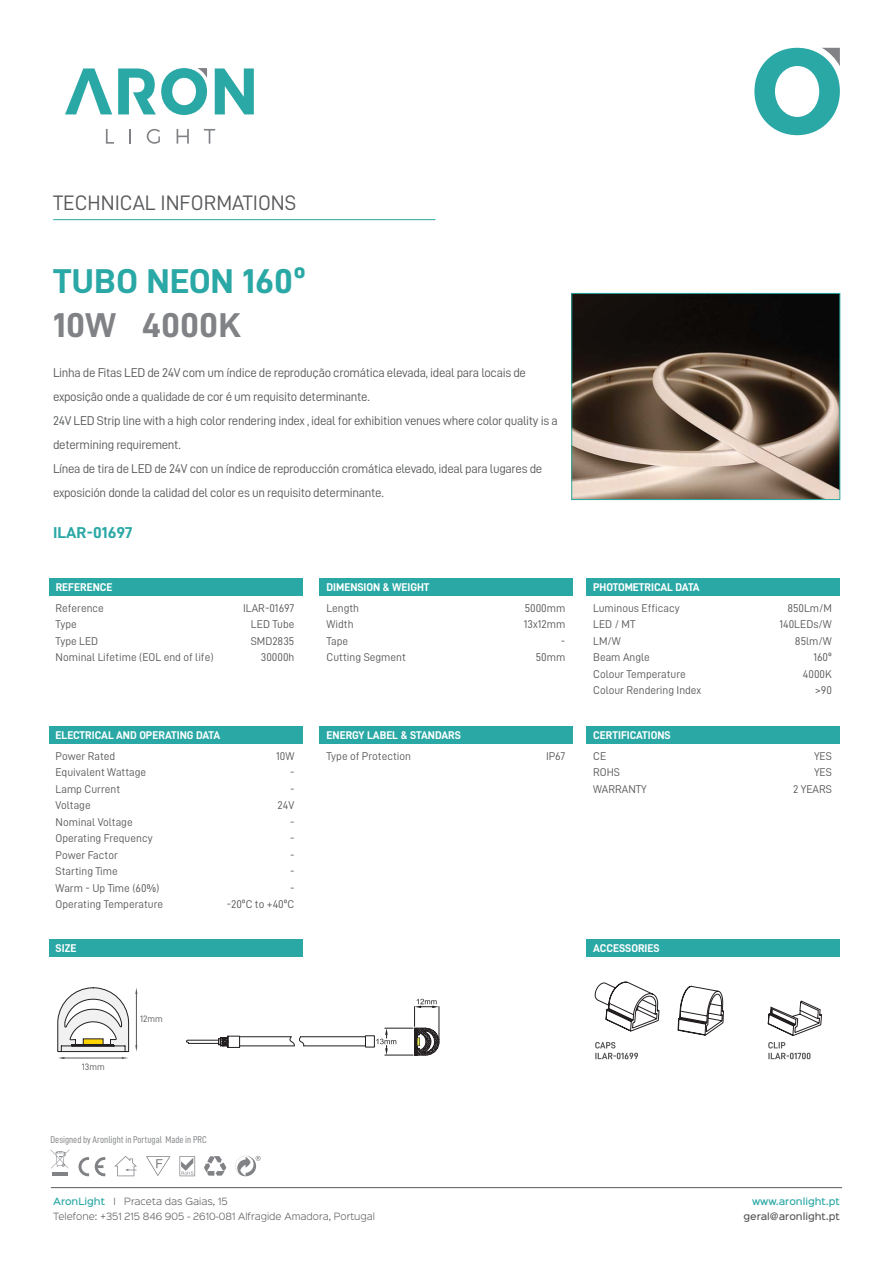
<style>
.page{position:relative;width:893px;height:1263px;background:#fff}
.page>*{position:absolute;margin:0;border:0;box-sizing:border-box;transform-origin:0 0}
.t1{font:34.5px "D DIN Bold";color:#2aa8a5;scale:1.07 1}
.t2{font:34.5px "D DIN Bold";color:#808285;scale:1.08 1}
.t3{font:21px "D DIN";color:#58595b}
.t4{font:15.75px "D DIN Bold";color:#2aa8a5;scale:1.08 1}
.t5{font:12.75px/24px "D DIN";letter-spacing:-.025em;color:#58595b}
.t6{font:11.25px/16.5px "D DIN";color:#58595b}
.t7{font:11.25px "D DIN Bold";color:#fff}
.t8{font:9.9px "D DIN Condensed";color:#808285}
.t9{font:9.3px "D DIN";color:#58595b}
.t10{font:300 9px/15px "Sinkin Sans 300";color:#58595b}
.t11{font:500 9px "Sinkin Sans 500";color:#58595b}
.t12{font:500 9px "Sinkin Sans 500";color:#2aa8a5}
.s1{font-family:"Sinkin Sans 500";font-weight:500;color:#2aa8a5}
</style>
<div class="page">
<svg style="left:215px;top:68px;width:39px;height:46px"></svg>
<svg style="left:65px;top:68px;width:47px;height:46px"></svg>
<svg style="left:118px;top:68px;width:89px;height:47px"></svg>
<svg style="left:106px;top:129px;width:8px;height:15px"></svg>
<svg style="left:129px;top:129px;width:2px;height:15px"></svg>
<svg style="left:147px;top:129px;width:13px;height:15px"></svg>
<svg style="left:177px;top:129px;width:12px;height:15px"></svg>
<svg style="left:204px;top:129px;width:11px;height:15px"></svg>
<svg style="left:754px;top:48px;width:86px;height:87px"></svg>
<hr style="left:51px;top:1187px;width:791px;height:1px;background:#58595b">
<svg style="left:179px;top:1156px;width:16px;height:20px"></svg>
<svg style="left:146px;top:1156px;width:25px;height:20px"></svg>
<svg style="left:204px;top:1156px;width:22px;height:20px"></svg>
<svg style="left:114px;top:1156px;width:23px;height:20px"></svg>
<svg style="left:78px;top:1157px;width:11px;height:19px"></svg>
<svg style="left:95px;top:1157px;width:10px;height:19px"></svg>
<hr style="left:52px;top:1172px;width:16px;height:4px;background:#808285">
<svg style="left:51px;top:1149px;width:19px;height:19px"></svg>
<svg style="left:235px;top:1156px;width:26px;height:20px"></svg>
<img style="left:573px;top:295px;width:265px;height:203px">
<div style="left:49px;top:578px;width:253px;height:18px;background:#2aa8a5"></div>
<hr style="left:53px;top:219px;width:382px;height:1px;background:#2aa8a5">
<div style="left:571px;top:293px;width:269px;height:207px;border:1px solid #2aa8a5"></div>
<div style="left:320px;top:578px;width:253px;height:18px;background:#2aa8a5"></div>
<div style="left:586px;top:578px;width:254px;height:18px;background:#2aa8a5"></div>
<div style="left:49px;top:940px;width:253px;height:17px;background:#2aa8a5"></div>
<div style="left:586px;top:940px;width:254px;height:17px;background:#2aa8a5"></div>
<div style="left:49px;top:726px;width:253px;height:18px;background:#2aa8a5"></div>
<div style="left:320px;top:726px;width:253px;height:18px;background:#2aa8a5"></div>
<div style="left:586px;top:726px;width:254px;height:18px;background:#2aa8a5"></div>
<hr style="left:136px;top:993px;width:1px;height:55px;background:#58595b">
<svg style="left:58px;top:988px;width:71px;height:71px"></svg>
<svg style="left:186px;top:999px;width:254px;height:57px"></svg>
<svg style="left:595px;top:1042px;width:43px;height:17px"></svg>
<svg style="left:768px;top:1042px;width:42px;height:17px"></svg>
<svg style="left:595px;top:982px;width:129px;height:54px"></svg>
<svg style="left:768px;top:1000px;width:54px;height:36px"></svg>
<h2 class="t3" style="left:53px;top:191px;width:245px">TECHNICAL INFORMATIONS</h2>
<h1 class="t1" style="left:53px;top:262px;width:238px">TUBO NEON 160º</h1>
<h1 class="t2" style="left:53px;top:306px;width:176px">10W 4000K</h1>
<p class="t5" style="left:53px;top:360px;width:506px">Linha de Fitas LED de 24V com um índice de reprodução cromática elevada, ideal para locais de exposição onde a qualidade de cor é um requisito determinante.<br>24V LED Strip line with a high color rendering index , ideal for exhibition venues where color quality is a determining requirement.<br>Línea de tira de LED de 24V con un índice de reproducción cromática elevado, ideal para lugares de exposición donde la calidad del color es un requisito determinante.</p>
<h3 class="t4" style="left:53px;top:524px;width:75px">ILAR-01697</h3>
<p class="t7" style="left:56px;top:581px;width:58px">REFERENCE</p>
<p class="t7" style="left:327px;top:581px;width:104px">DIMENSION &amp; WEIGHT</p>
<p class="t7" style="left:593px;top:581px;width:108px">PHOTOMETRICAL DATA</p>
<p class="t6" style="left:56px;top:599px;width:159px">Reference<br>Type<br>Type LED<br>Nominal Lifetime (EOL end of life)</p>
<p class="t6" style="left:243px;top:599px;width:53px;text-align:right">ILAR-01697<br>LED Tube<br>SMD2835<br>30000h</p>
<p class="t6" style="left:524px;top:599px;width:43px;text-align:right">5000mm<br>13x12mm -<br>50mm</p>
<p class="t6" style="left:593px;top:599px;width:110px">Luminous Efficacy<br>LED / MT<br>LM/W<br>Beam Angle<br>Colour Temperature<br>Colour Rendering Index</p>
<p class="t6" style="left:779px;top:599px;width:54px;text-align:right">850Lm/M<br>140LEDs/W<br>85lm/W<br>160º<br>4000K<br>&gt;90</p>
<p class="t6" style="left:327px;top:599px;width:81px">Length<br>Width<br>Tape<br>Cutting Segment</p>
<p class="t7" style="left:56px;top:729px;width:166px">ELECTRICAL AND OPERATING DATA</p>
<p class="t7" style="left:327px;top:729px;width:136px">ENERGY LABEL &amp; STANDARS</p>
<p class="t7" style="left:593px;top:729px;width:79px">CERTIFICATIONS</p>
<p class="t6" style="left:56px;top:747px;width:109px">Power Rated<br>Equivalent Wattage<br>Lamp Current<br>Voltage<br>Nominal Voltage<br>Operating Frequency<br>Power Factor<br>Starting Time<br>Warm - Up Time (60%)<br>Operating Temperature</p>
<p class="t6" style="left:227px;top:747px;width:69px;text-align:right">10W<br>-<br>-<br>24V<br>-<br>-<br>-<br>-<br>-<br>-20ºC to +40ºC</p>
<p class="t6" style="left:327px;top:747px;width:86px">Type of Protection</p>
<p class="t6" style="left:546px;top:747px;width:21px">IP67</p>
<p class="t6" style="left:593px;top:747px;width:55px">CE<br>ROHS<br>WARRANTY</p>
<p class="t6" style="left:793px;top:747px;width:40px;text-align:right">YES<br>YES<br>2 YEARS</p>
<p class="t7" style="left:56px;top:942px;width:22px">SIZE</p>
<p class="t7" style="left:593px;top:942px;width:68px">ACCESSORIES</p>
<p class="t9" style="left:82px;top:1062px;width:24px">13mm</p>
<p class="t9" style="left:140px;top:1014px;width:24px">12mm</p>
<p class="t8" style="left:51px;top:1134px;width:158px">Designed by Aronlight in Portugal Made in PRC</p>
<p class="t10" style="left:53px;top:1193px;width:323px"><span class="s1">AronLight</span> I Praceta das Gaias, 15<br>Telefone: +351 215 846 905 - 2610-081 Alfragide Amadora, Portugal</p>
<p class="t12" style="left:752px;top:1194px;width:89px">www.aronlight.pt</p>
<p class="t11" style="left:743px;top:1209px;width:98px">geral@aronlight.pt</p>
</div>
